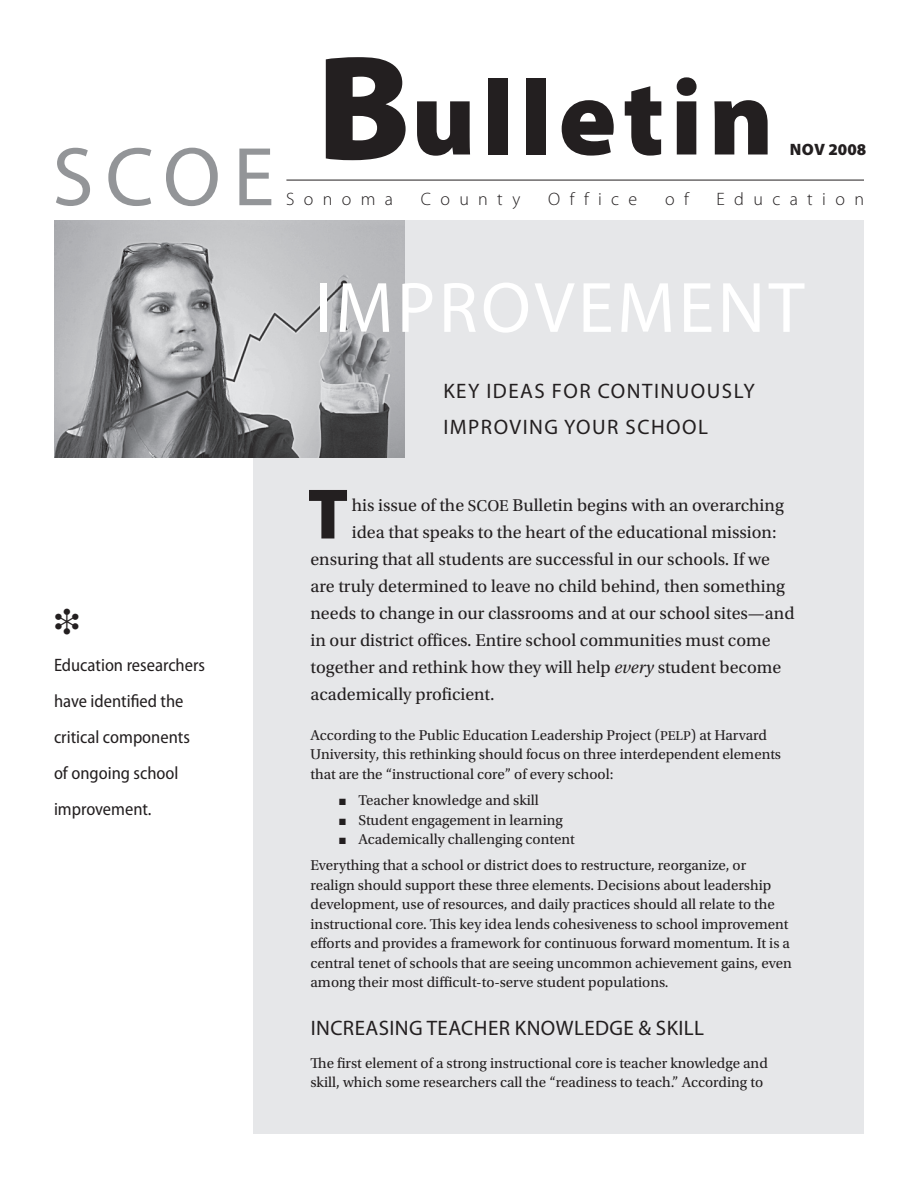
<style>
.page{position:relative;width:918px;height:1188px;background:#fff}
.page>*{position:absolute;margin:0;border:0;box-sizing:border-box;transform-origin:0 0}
.t1{font:900 150px "Myriad Pro";color:#231f20}
.t2{font:900 108px "Myriad Pro";letter-spacing:.06em;color:#231f20}
.t3{font:84px "Myriad Pro";color:#939598}
.t4{font:72px "Myriad Pro";letter-spacing:.05em;color:#fff}
.new_principal{font:900 72px "Myriad Pro";color:#231f20}
.new_cover_text{font:21px "Myriad Pro";letter-spacing:.07em;color:#231f20}
.new_school{font:21px "Myriad Pro";letter-spacing:.02em;color:#231f20}
.new_text__cover{font:18px "Utopia Std";color:#231f20}
.new_pull_quote{font:semi-condensed 18px/36px "Myriad Pro";color:#231f20}
.t5{font:300 18px "Myriad Pro";letter-spacing:.52em;color:#231f20}
.t6{font:900 16.5px "Myriad Pro";color:#231f20}
.new_text{font:15px/19.5px "Utopia Std";color:#231f20}
.new_indent{font:15px "Utopia Std";color:#231f20}
.s1{font-size:16.5px}
.s2{font-style:italic}
.s3{font-size:13.5px}
</style>
<div class="page">
<div style="left:254px;top:220px;width:610px;height:914px;background:#e6e7e9"></div>
<hr style="left:286px;top:180px;width:578px;height:1px;background:#231f20">
<img style="left:54px;top:220px;width:351px;height:237px">
<p class="t3" style="left:52px;top:131px;width:224px">SCOE</p>
<p class="t1" style="left:316px;top:23px;width:96px">B</p>
<p class="t2" style="left:411px;top:57px;width:364px">ulletin</p>
<p class="t6" style="left:790px;top:140px;width:78px">Nov 2008</p>
<p class="t5" style="left:286px;top:189px;width:109px">Sonoma</p>
<p class="t5" style="left:421px;top:189px;width:101px">County</p>
<p class="t5" style="left:548px;top:189px;width:91px">Office</p>
<p class="t5" style="left:665px;top:189px;width:25px">o f</p>
<p class="t5" style="left:717px;top:189px;width:149px">Education</p>
<p class="new_pull_quote" style="left:54px;top:647px;width:153px">Education researchers have identified the critical components of ongoing school improvement.</p>
<p class="t4" style="left:315px;top:268px;width:491px">IMPROVEMENT</p>
<p class="new_cover_text" style="left:443px;top:379px;width:181px">KEY IDEAS FOR CONTIN</p>
<p class="new_cover_text" style="left:676px;top:379px;width:80px">UOUSLY</p>
<p class="new_cover_text" style="left:443px;top:415px;width:14px">IMPROVIN</p>
<p class="new_cover_text" style="left:545px;top:415px;width:165px">G YOUR SCHOOL</p>
<p class="new_principal" style="left:308px;top:473px;width:43px">T</p>
<p class="new_text__cover" style="left:352px;top:496px;width:434px">his issue of the <span class="s1">SCOE</span> Bulletin begins with an overarching</p>
<p class="new_text__cover" style="left:352px;top:523px;width:426px">idea that speaks to the heart of the educational mission:</p>
<p class="new_text__cover" style="left:310px;top:550px;width:461px">ensuring that all students are successful in our schools. If we</p>
<p class="new_text__cover" style="left:310px;top:577px;width:476px">are truly determined to leave no child behind, then something</p>
<p class="new_text__cover" style="left:310px;top:604px;width:486px">needs to change in our classrooms and at our school sites—and</p>
<p class="new_text__cover" style="left:310px;top:631px;width:462px">in our district offices. Entire school communities must come</p>
<p class="new_text__cover" style="left:310px;top:658px;width:472px">together and rethink how they will help <span class="s2">every</span> student become</p>
<p class="new_text__cover" style="left:310px;top:685px;width:186px">academically proficient.</p>
<p class="new_text" style="left:310px;top:726px;width:472px">According to the Public Education Leadership Project (<span class="s3">PELP</span>) at Harvard<br>University, this rethinking should focus on three interdependent elements that are the “instructional core” of every school:</p>
<p class="new_indent" style="left:339px;top:792px;width:201px">■ Teacher knowledge and skill</p>
<p class="new_indent" style="left:339px;top:812px;width:225px">■ Student engagement in learning</p>
<p class="new_indent" style="left:339px;top:831px;width:237px">■ Academically challenging content</p>
<p class="new_text" style="left:310px;top:856px;width:483px">Everything that a school or district does to restructure, reorganize, or realign should support these three elements. Decisions about leadership development, use of resources, and daily practices should all relate to the instructional core. This key idea lends cohesiveness to school improvement efforts and provides a framework for continuous forward momentum. It is a central tenet of schools that are seeing uncommon achievement gains, even among their most difficult-to-serve student populations.</p>
<p class="new_school" style="left:311px;top:1016px;width:218px">INCREASING TEACHER KNO</p>
<p class="new_school" style="left:556px;top:1016px;width:150px">WLEDGE &amp; SKI LL</p>
<p class="new_text" style="left:310px;top:1053px;width:459px">The first element of a strong instructional core is teacher knowledge and skill, which some researchers call the “readiness to teach.” According to</p>
</div>
